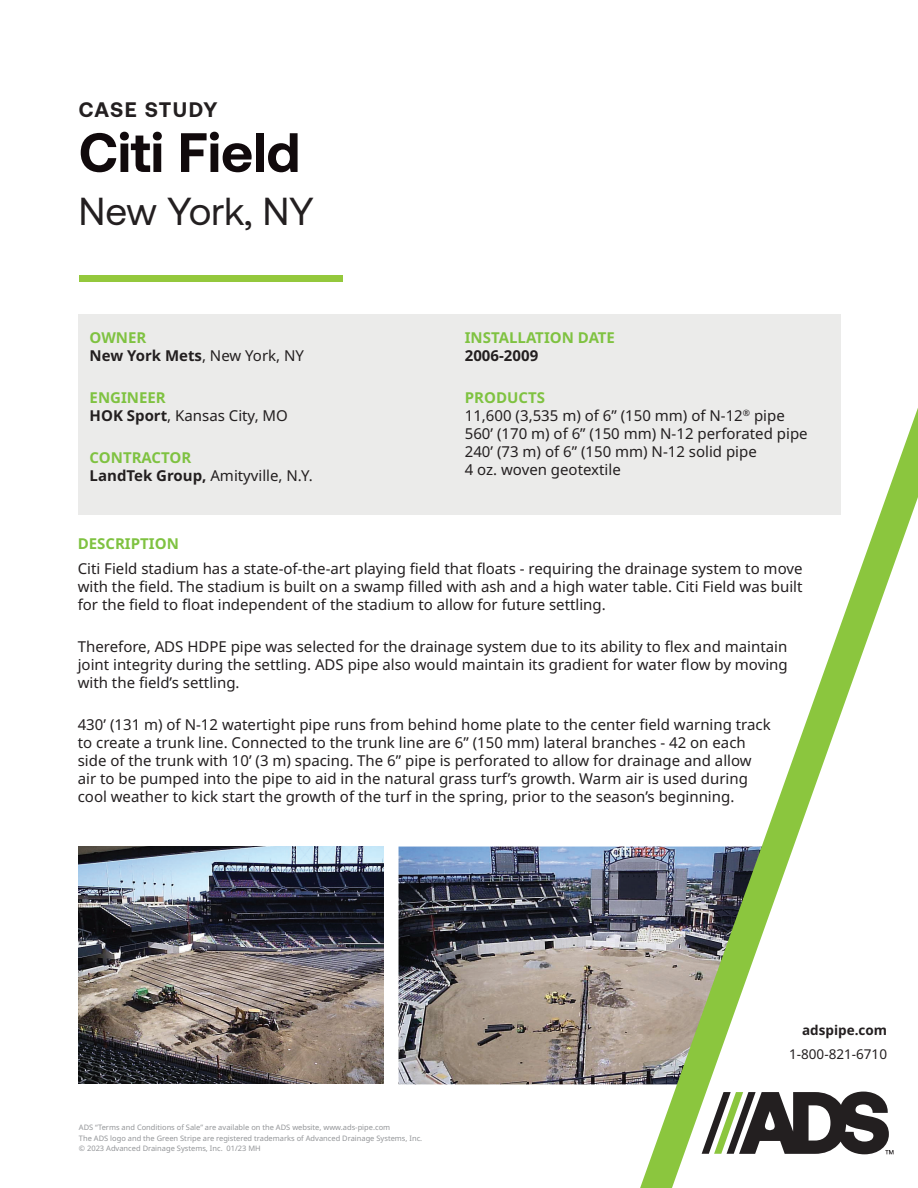
<style>
.page{position:relative;width:918px;height:1188px;background:#fff}
.page>*{position:absolute;margin:0;border:0;box-sizing:border-box;transform-origin:0 0}
.t1{font:700 55.35px "Aeonik";color:#110a0c}
.t2{font:39px "Aeonik";color:#231f20}
.t3{font:700 21px "Aeonik";letter-spacing:.045em;color:#231f20}
.t4{font:15px/18px "Noto Sans";color:#231f20}
.t5{font:700 15px/18px "Noto Sans";color:#231f20}
.t6{font:700 15px "Noto Sans";color:#7fc241}
.t7{font:13.5px "Noto Sans";color:#231f20}
.t8{font:700 13.5px "Noto Sans";color:#231f20}
.t9{font:7.5px/10.5px "Noto Sans";color:#939598}
.s1{color:#7fc241}
.s2{font-weight:400}
.s3{font-weight:700;color:#7fc241}
.s4{font-weight:700}
</style>
<div class="page">
<div style="left:78px;top:314px;width:763px;height:200px;background:#ebebea"></div>
<img style="left:399px;top:847px;width:206px;height:237px">
<div style="left:79px;top:275px;width:264px;height:7px;background:#94c83c"></div>
<svg style="left:605px;top:408px;width:313px;height:780px"></svg>
<img style="left:79px;top:846px;width:304px;height:238px">
<h3 class="t3" style="left:79px;top:97px;width:140px">CASE STUDY</h3>
<h1 class="t1" style="left:79px;top:121px;width:223px">Citi Field</h1>
<h2 class="t2" style="left:79px;top:190px;width:237px">New York, NY</h2>
<p class="t5" style="left:90px;top:329px;width:216px"><span class="s1">OWNER<br></span>New York Mets<span class="s2">, New York, NY</span></p>
<p class="t4" style="left:90px;top:389px;width:200px"><span class="s3">ENGINEER<br></span><span class="s4">HOK Sport</span>, Kansas City, MO</p>
<p class="t4" style="left:90px;top:449px;width:225px"><span class="s3">CONTRACTOR<br></span><span class="s4">LandTek Group,</span> Amityville, N.Y.</p>
<p class="t6" style="left:465px;top:327px;width:152px">INSTALLATION DATE</p>
<p class="t5" style="left:465px;top:347px;width:75px">2006-2009</p>
<p class="t4" style="left:465px;top:389px;width:344px"><span class="s3">PRODUCTS<br></span>11,600 (3,535 m) of 6” (150 mm) of N-12<sup>®</sup> pipe<br>560’ (170 m) of 6” (150 mm) N-12 perforated pipe<br>240’ (73 m) of 6” (150 mm) N-12 solid pipe<br>4 oz. woven geotextile</p>
<p class="t6" style="left:78px;top:533px;width:103px">DESCRIPTION</p>
<p class="t4" style="left:78px;top:560px;width:726px;text-align:justify">Citi Field stadium has a state-of-the-art playing field that floats - requiring the drainage system to move with the field. The stadium is built on a swamp filled with ash and a high water table. Citi Field was built for the field to float independent of the stadium to allow for future settling.</p>
<p class="t4" style="left:78px;top:638px;width:711px;text-align:justify">Therefore, ADS HDPE pipe was selected for the drainage system due to its ability to flex and maintain joint integrity during the settling. ADS pipe also would maintain its gradient for water flow by moving with the field’s settling.</p>
<p class="t4" style="left:78px;top:716px;width:695px">430’ (131 m) of N-12 watertight pipe runs from behind home plate to the center field warning track to create a trunk line. Connected to the trunk line are 6” (150 mm) lateral branches - 42 on each side of the trunk with 10’ (3 m) spacing. The 6” pipe is perforated to allow for drainage and allow air to be pumped into the pipe to aid in the natural grass turf’s growth. Warm air is used during cool weather to kick start the growth of the turf in the spring, prior to the season’s beginning.</p>
<p class="t9" style="left:79px;top:1122px;width:345px">ADS “Terms and Conditions of Sale” are available on the ADS website, www.ads-pipe.com<br>The ADS logo and the Green Stripe are registered trademarks of Advanced Drainage Systems, Inc. © 2023 Advanced Drainage Systems, Inc. 01/23 MH</p>
<p class="t8" style="left:802px;top:1021px;width:86px">adspipe.com</p>
<p class="t7" style="left:789px;top:1045px;width:99px">1-800-821-6710</p>
</div>
